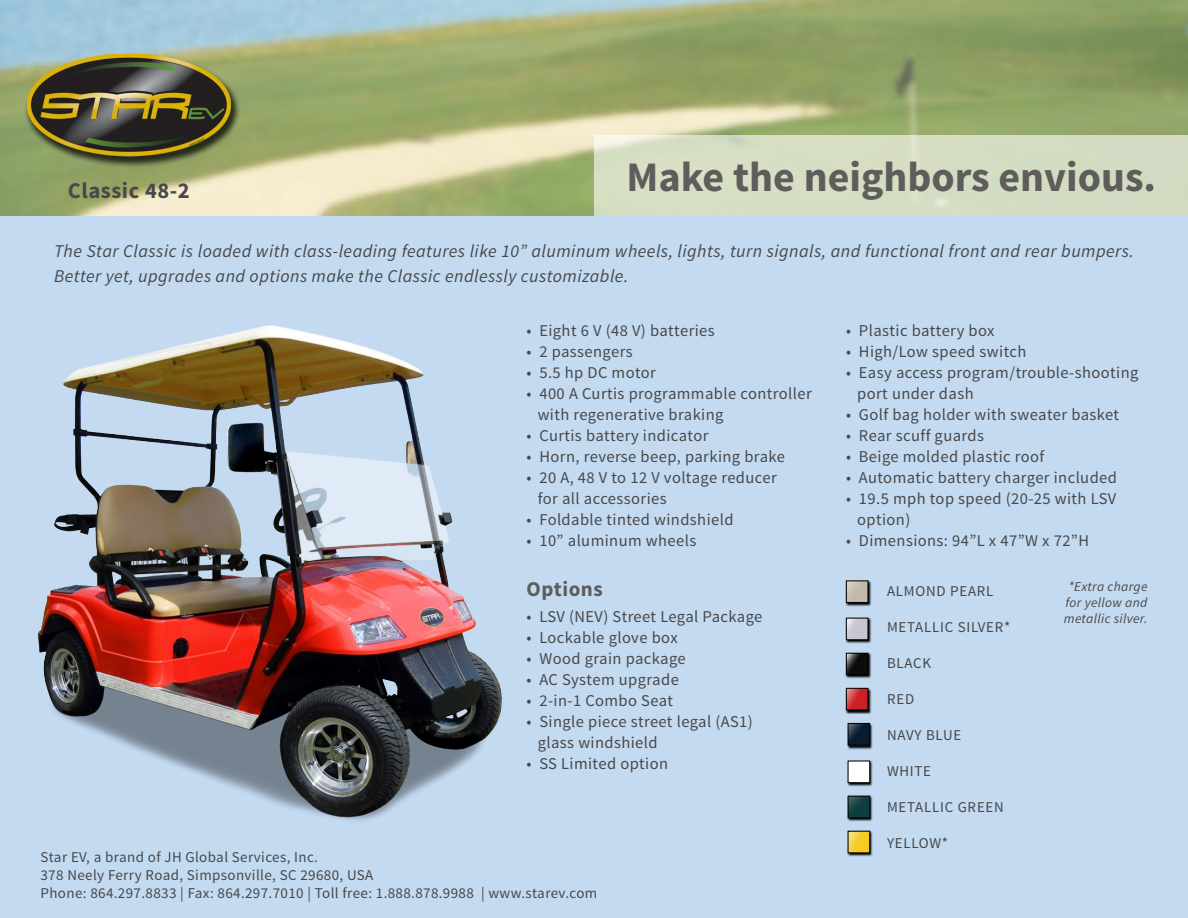
<style>
.page{position:relative;width:1188px;height:918px;background:#fff}
.page>*{position:absolute;margin:0;border:0;box-sizing:border-box;transform-origin:0 0}
.t1{font:700 42px "Source Sans Pro";color:#5e5d5c}
.t2{font:700 22.5px "Source Sans Pro";letter-spacing:.025em;color:#48484a}
.t3{font:700 21px "Source Sans Pro";letter-spacing:.025em;color:#5e5d5c}
.t4{font:italic 18px/25.5px "Source Sans Pro";letter-spacing:.025em;color:#48484a}
.t5{font:16.5px/21px "Source Sans Pro";letter-spacing:.025em;color:#48484a}
.t6{font:15px/18px "Source Sans Pro";letter-spacing:.025em;color:#48484a}
.t7{font:15px "Source Sans Pro";letter-spacing:.05em;color:#48484a}
.t8{font:italic 13.5px/16.2px "Source Sans Pro";letter-spacing:.025em;color:#48484a;text-align:center}
</style>
<div class="page">
<img style="left:0;top:0;width:1188px;height:216px">
<div style="left:0;top:216px;width:1188px;height:702px;background:#c4daf1"></div>
<div style="left:24px;top:53px;width:217px;height:115px;background:#000;opacity:.75"></div>
<img style="left:27px;top:54px;width:204px;height:103px">
<img style="left:38px;top:325px;width:464px;height:496px">
<svg style="left:847px;top:831px;width:26px;height:26px"></svg>
<img style="left:850px;top:833px;width:18px;height:18px">
<svg style="left:847px;top:796px;width:26px;height:26px"></svg>
<div style="left:848px;top:796px;width:22px;height:22px;border:1px solid #000"></div>
<svg style="left:845px;top:653px;width:26px;height:26px"></svg>
<img style="left:848px;top:655px;width:18px;height:18px">
<div style="left:846px;top:653px;width:22px;height:22px;border:1px solid #000"></div>
<svg style="left:845px;top:688px;width:26px;height:26px"></svg>
<img style="left:848px;top:690px;width:18px;height:18px">
<div style="left:846px;top:688px;width:22px;height:22px;border:1px solid #000"></div>
<svg style="left:847px;top:723px;width:26px;height:26px"></svg>
<div style="left:848px;top:723px;width:22px;height:22px;border:1px solid #000"></div>
<svg style="left:847px;top:760px;width:26px;height:27px"></svg>
<img style="left:850px;top:763px;width:18px;height:18px">
<div style="left:848px;top:761px;width:22px;height:22px;border:1px solid #000"></div>
<svg style="left:845px;top:580px;width:26px;height:27px"></svg>
<img style="left:848px;top:582px;width:18px;height:19px">
<div style="left:846px;top:580px;width:22px;height:23px;border:1px solid #000"></div>
<svg style="left:845px;top:618px;width:26px;height:26px"></svg>
<img style="left:848px;top:620px;width:18px;height:18px">
<div style="left:846px;top:618px;width:22px;height:22px;border:1px solid #000"></div>
<div style="left:594px;top:135px;width:594px;height:81px;background:#d5ddc3"></div>
<svg style="left:848px;top:797px;width:21px;height:20px"></svg>
<svg style="left:848px;top:724px;width:21px;height:21px"></svg>
<h2 class="t2" style="left:68px;top:176px;width:124px">Classic 48-2</h2>
<h1 class="t1" style="left:626px;top:150px;width:531px">Make the neighbors envious.</h1>
<p class="t4" style="left:54px;top:238px;width:1081px">The Star Classic is loaded with class-leading features like 10” aluminum wheels, lights, turn signals, and functional front and rear bumpers.<br>Better yet, upgrades and options make the Classic endlessly customizable.</p>
<p class="t5" style="left:526px;top:321px;width:190px">• Eight 6 V (48 V) batteries</p>
<p class="t5" style="left:526px;top:342px;width:108px">• 2 passengers</p>
<p class="t5" style="left:526px;top:363px;width:131px">• 5.5 hp DC motor</p>
<p class="t5" style="left:538px;top:384px;width:275px;text-indent:-11px">• 400 A Curtis programmable controller with regenerative braking</p>
<p class="t5" style="left:526px;top:426px;width:183px">• Curtis battery indicator</p>
<p class="t5" style="left:526px;top:447px;width:260px">• Horn, reverse beep, parking brake</p>
<p class="t5" style="left:538px;top:468px;width:241px;text-indent:-11px">• 20 A, 48 V to 12 V voltage reducer for all accessories</p>
<p class="t5" style="left:526px;top:510px;width:209px">• Foldable tinted windshield</p>
<p class="t5" style="left:526px;top:531px;width:171px">• 10” aluminum wheels</p>
<p class="t3" style="left:526px;top:576px;width:78px">Options</p>
<p class="t5" style="left:526px;top:606px;width:237px">• LSV (NEV) Street Legal Package</p>
<p class="t5" style="left:526px;top:627px;width:153px">• Lockable glove box</p>
<p class="t5" style="left:526px;top:648px;width:161px">• Wood grain package</p>
<p class="t5" style="left:526px;top:669px;width:154px">• AC System upgrade</p>
<p class="t5" style="left:526px;top:690px;width:148px">• 2-in-1 Combo Seat</p>
<p class="t5" style="left:538px;top:711px;width:217px;text-indent:-11px">• Single piece street legal (AS1) glass windshield</p>
<p class="t5" style="left:526px;top:753px;width:143px">• SS Limited option</p>
<p class="t6" style="left:40px;top:848px;width:558px">Star EV, a brand of JH Global Services, Inc.<br>378 Neely Ferry Road, Simpsonville, SC 29680, USA<br>Phone: 864.297.8833 | Fax: 864.297.7010 | Toll free: 1.888.878.9988 | www.starev.com</p>
<p class="t5" style="left:846px;top:321px;width:150px">• Plastic battery box</p>
<p class="t5" style="left:846px;top:342px;width:182px">• High/Low speed switch</p>
<p class="t5" style="left:857px;top:363px;width:283px;text-indent:-11px">• Easy access program/trouble-shooting port under dash</p>
<p class="t5" style="left:846px;top:405px;width:275px">• Golf bag holder with sweater basket</p>
<p class="t5" style="left:846px;top:426px;width:140px">• Rear scuff guards</p>
<p class="t5" style="left:846px;top:447px;width:200px">• Beige molded plastic roof</p>
<p class="t5" style="left:846px;top:468px;width:273px">• Automatic battery charger included</p>
<p class="t5" style="left:857px;top:489px;width:261px;text-indent:-11px">• 19.5 mph top speed (20-25 with LSV option)</p>
<p class="t5" style="left:846px;top:531px;width:245px">• Dimensions: 94”L x 47”W x 72”H</p>
<p class="t8" style="left:1064px;top:578px;width:85px">*Extra charge for yellow and metallic silver.</p>
<p class="t7" style="left:887px;top:582px;width:108px">ALMOND PEARL</p>
<p class="t7" style="left:887px;top:618px;width:125px">METALLIC SILVER*</p>
<p class="t6" style="left:887px;top:655px;width:46px">BLACK</p>
<p class="t6" style="left:887px;top:691px;width:29px">RED</p>
<p class="t7" style="left:887px;top:726px;width:76px">NAVY BLUE</p>
<p class="t6" style="left:887px;top:763px;width:46px">WHITE</p>
<p class="t7" style="left:887px;top:798px;width:118px">METALLIC GREEN</p>
<p class="t6" style="left:887px;top:835px;width:63px">YELLOW*</p>
</div>
